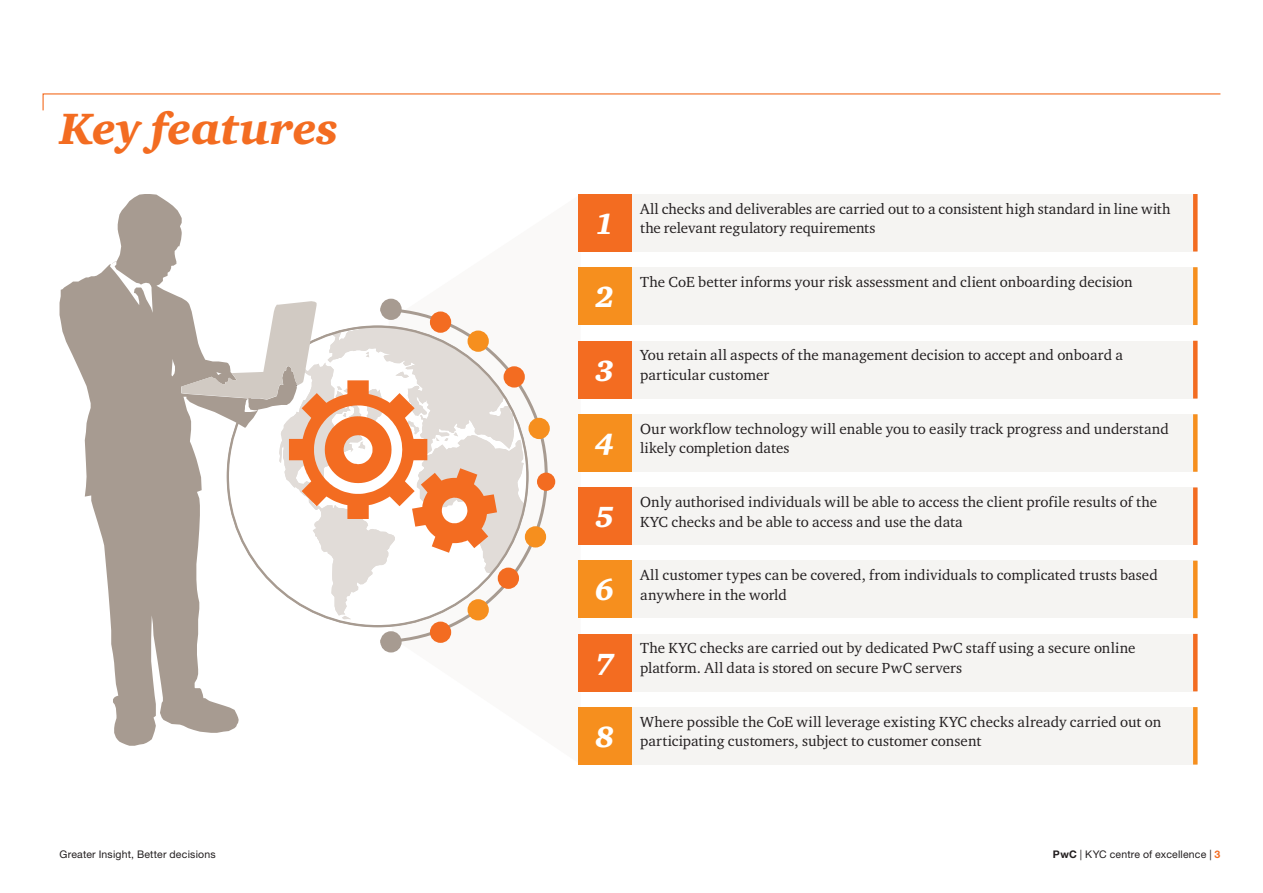
<style>
.page{position:relative;width:1263px;height:893px;background:#fff}
.page>*{position:absolute;margin:0;border:0;box-sizing:border-box;transform-origin:0 0}
.Head_1{font:italic 900 45px "Charter ITC Std";letter-spacing:.005em;color:#f36c21}
.t1{font:italic 900 30px "Charter ITC Std";color:#fff}
.Body_text{font:15px "Charter ITC Std";letter-spacing:.005em;color:#231f20}
.t2{font:10.5px "Helvetica Neue LTW1 G";letter-spacing:.02em;color:#231f20}
.s1{font-weight:700}
.s2{font-weight:700;color:#f36c21}
</style>
<div class="page">
<svg style="left:42px;top:93px;width:1179px;height:18px"></svg>
<div style="left:632px;top:194px;width:564px;height:57px;background:#f5f4f2"></div>
<div style="left:578px;top:194px;width:54px;height:57px;background:#f36c21"></div>
<svg style="left:1193px;top:194px;width:4px;height:57px"></svg>
<div style="left:632px;top:341px;width:564px;height:57px;background:#f5f4f2"></div>
<div style="left:578px;top:341px;width:54px;height:57px;background:#f36c21"></div>
<svg style="left:1193px;top:341px;width:4px;height:58px"></svg>
<div style="left:632px;top:634px;width:564px;height:57px;background:#f5f4f2"></div>
<div style="left:578px;top:634px;width:54px;height:57px;background:#f36c21"></div>
<svg style="left:1193px;top:634px;width:4px;height:57px"></svg>
<div style="left:632px;top:267px;width:564px;height:58px;background:#f5f4f2"></div>
<div style="left:578px;top:267px;width:54px;height:58px;background:#f68f1e"></div>
<svg style="left:1193px;top:267px;width:4px;height:58px"></svg>
<div style="left:632px;top:487px;width:564px;height:58px;background:#f5f4f2"></div>
<div style="left:578px;top:487px;width:54px;height:58px;background:#f36c21"></div>
<svg style="left:1193px;top:487px;width:4px;height:58px"></svg>
<div style="left:632px;top:561px;width:564px;height:57px;background:#f5f4f2"></div>
<div style="left:578px;top:561px;width:54px;height:57px;background:#f68f1e"></div>
<svg style="left:1193px;top:561px;width:4px;height:57px"></svg>
<div style="left:632px;top:414px;width:564px;height:58px;background:#f5f4f2"></div>
<div style="left:578px;top:414px;width:54px;height:58px;background:#f68f1e"></div>
<svg style="left:1193px;top:414px;width:4px;height:58px"></svg>
<div style="left:632px;top:707px;width:564px;height:58px;background:#f5f4f2"></div>
<div style="left:578px;top:707px;width:54px;height:58px;background:#f68f1e"></div>
<svg style="left:1193px;top:707px;width:4px;height:58px"></svg>
<div style="left:380px;top:299px;width:22px;height:21px;border:3px solid #a79b91;border-radius:50%"></div>
<div style="left:382px;top:633px;width:18px;height:18px;background:#a79b91;border-radius:50%"></div>
<div style="left:380px;top:631px;width:22px;height:21px;border:3px solid #a79b91;border-radius:50%"></div>
<svg style="left:377px;top:391px;width:172px;height:253px"></svg>
<div style="left:537px;top:473px;width:18px;height:18px;background:#f36c21;border-radius:50%"></div>
<div style="left:530px;top:419px;width:18px;height:19px;background:#f68f1e;border-radius:50%"></div>
<div style="left:528px;top:418px;width:22px;height:21px;border:3px solid #f68f1e;border-radius:50%"></div>
<div style="left:467px;top:599px;width:22px;height:21px;border:3px solid #f68f1e;border-radius:50%"></div>
<div style="left:431px;top:623px;width:19px;height:18px;background:#f36c21;border-radius:50%"></div>
<div style="left:430px;top:622px;width:21px;height:21px;border:3px solid #f36c21;border-radius:50%"></div>
<div style="left:526px;top:528px;width:19px;height:18px;background:#f68f1e;border-radius:50%"></div>
<div style="left:525px;top:526px;width:21px;height:21px;border:3px solid #f68f1e;border-radius:50%"></div>
<svg style="left:60px;top:194px;width:179px;height:552px;fill:#a79b91"></svg>
<svg style="left:181px;top:301px;width:344px;height:318px"></svg>
<svg style="left:110px;top:262px;width:65px;height:114px;background:#b0a59c"></svg>
<p class="Head_1" style="left:60px;top:100px;width:281px">Key features</p>
<p class="Body_text" style="left:640px;top:199px;width:532px">All checks and deliverables are carried out to a consistent high standard in line with</p>
<p class="t1" style="left:595px;top:205px;width:21px">1</p>
<p class="Body_text" style="left:640px;top:219px;width:237px">the relevant regulatory requirements</p>
<p class="t1" style="left:595px;top:278px;width:21px">2</p>
<p class="Body_text" style="left:640px;top:272px;width:494px">The CoE better informs your risk assessment and client onboarding decision</p>
<p class="Body_text" style="left:640px;top:346px;width:484px">You retain all aspects of the management decision to accept and onboard a</p>
<p class="t1" style="left:595px;top:352px;width:21px">3</p>
<p class="Body_text" style="left:640px;top:365px;width:131px">particular customer</p>
<p class="Body_text" style="left:640px;top:419px;width:530px">Our workflow technology will enable you to easily track progress and understand</p>
<p class="t1" style="left:595px;top:425px;width:21px">4</p>
<p class="Body_text" style="left:640px;top:439px;width:151px">likely completion dates</p>
<p class="Body_text" style="left:640px;top:492px;width:518px">Only authorised individuals will be able to access the client profile results of the</p>
<p class="t1" style="left:595px;top:498px;width:21px">5</p>
<p class="Body_text" style="left:640px;top:512px;width:324px">KYC checks and be able to access and use the data</p>
<p class="Body_text" style="left:640px;top:566px;width:519px">All customer types can be covered, from individuals to complicated trusts based</p>
<p class="t1" style="left:595px;top:572px;width:21px">6</p>
<p class="Body_text" style="left:640px;top:585px;width:148px">anywhere in the world</p>
<p class="Body_text" style="left:640px;top:639px;width:497px">The KYC checks are carried out by dedicated PwC staff using a secure online</p>
<p class="t1" style="left:595px;top:645px;width:21px">7</p>
<p class="Body_text" style="left:640px;top:658px;width:324px">platform. All data is stored on secure PwC servers</p>
<p class="Body_text" style="left:640px;top:712px;width:523px">Where possible the CoE will leverage existing KYC checks already carried out on</p>
<p class="t1" style="left:595px;top:718px;width:21px">8</p>
<p class="Body_text" style="left:640px;top:732px;width:343px">participating customers, subject to customer consent</p>
<p class="t2" style="left:60px;top:848px;width:158px">Greater Insight, Better decisions</p>
<p class="t2" style="left:1053px;top:848px;width:169px"><span class="s1">PwC</span> | KYC centre of excellence | <span class="s2">3</span></p>
</div>
